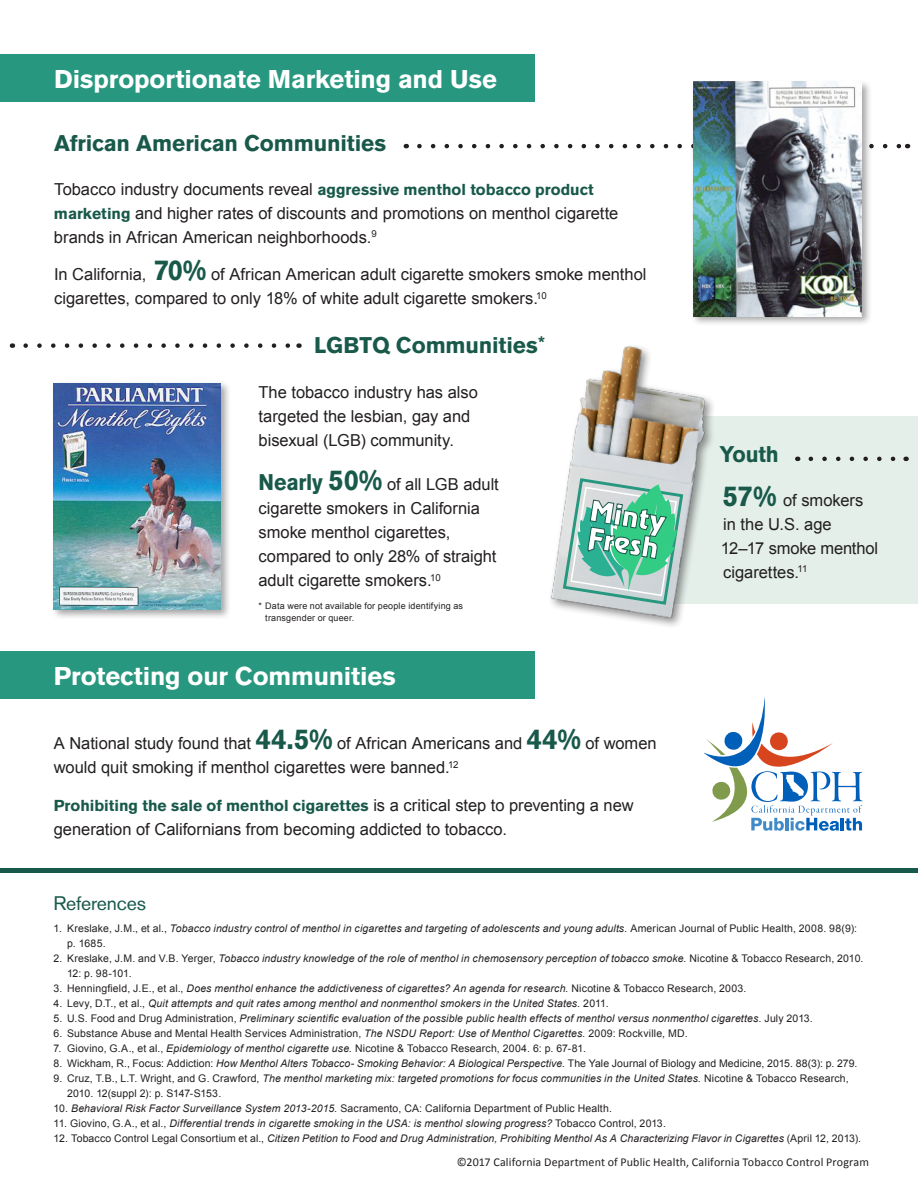
<style>
.page{position:relative;width:918px;height:1188px;background:#fff}
.page>*{position:absolute;margin:0;border:0;box-sizing:border-box;transform-origin:0 0}
.large_white_header{font:700 25.5px "Akzidenz Grotesk BE";letter-spacing:-.005em;color:#fff}
.text{font:700 22.5px "Akzidenz Grotesk BE";letter-spacing:-.005em;color:#18594a}
.text-2{font:700 22.5px "Akzidenz Grotesk BE";letter-spacing:-.005em;color:#18594a;scale:.95 1}
.text-3{font:19.5px "Akzidenz Grotesk BE";letter-spacing:-.01em;color:#18594a}
.text-4{font:16.5px/24px "Arial";color:#231f20}
.text-5{font:700 15.75px "Akzidenz Grotesk BE";color:#18594a}
.t1{font:12px "Calibri";letter-spacing:.01em;color:#231f20}
.References{font:italic 10.5px/15px "Arial";letter-spacing:.015em;color:#231f20}
.References-2{font:10.5px "Arial";letter-spacing:.015em;color:#231f20}
.References-3{font:10.5px/15px "Arial";letter-spacing:-.01em;color:#231f20}
.text-6{font:9px/12px "Arial";letter-spacing:.02em;color:#231f20}
.s1{font-family:"Arial";font-weight:400;font-size:16.5px;color:#231f20}
.s2{font-family:"Akzidenz Grotesk BE";font-weight:700;font-size:15.75px;color:#18594a}
.s3{font-family:"Akzidenz Grotesk BE";font-weight:700;font-size:28.5px;color:#18594a}
.s4{font-size:19.5px}
.s5{font-family:"Akzidenz Grotesk BE";font-weight:700;font-size:22.5px;color:#18594a}
.s6{font-style:normal}
.s7{font-style:italic}
</style>
<div class="page">
<hr style="left:0;top:868px;width:918px;height:4px;background:#18594a">
<div style="left:0;top:651px;width:535px;height:47px;background:#27987f"></div>
<div style="left:0;top:54px;width:535px;height:47px;background:#27987f"></div>
<div style="left:666px;top:417px;width:252px;height:187px;background:#e4efea"></div>
<svg style="left:419px;top:144px;width:481px;height:4px"></svg>
<svg style="left:811px;top:457px;width:85px;height:4px"></svg>
<svg style="left:26px;top:343px;width:264px;height:5px"></svg>
<div style="left:691px;top:79px;width:181px;height:248px;background:#231f20;opacity:.4"></div>
<img style="left:694px;top:82px;width:168px;height:234px">
<div style="left:51px;top:380px;width:180px;height:240px;background:#231f20;opacity:.4"></div>
<img style="left:54px;top:383px;width:167px;height:227px">
<img style="left:550px;top:346px;width:171px;height:280px">
<svg style="left:705px;top:697px;width:158px;height:134px"></svg>
<svg style="left:561px;top:476px;width:124px;height:130px;background:#96cbba"></svg>
<p class="large_white_header" style="left:54px;top:64px;width:444px">Disproportionate Marketing and Use</p>
<p class="text" style="left:54px;top:130px;width:334px">African American Communities</p>
<p class="text-5" style="left:54px;top:180px;width:541px"><span class="s1">Tobacco industry documents reveal</span> aggressive menthol tobacco product</p>
<p class="text-4" style="left:54px;top:201px;width:566px"><span class="s2">marketing</span> and higher rates of discounts and promotions on menthol cigarette brands in African American neighborhoods.<sup>9</sup></p>
<p class="text-4" style="left:54px;top:263px;width:594px">In California, <span class="s3">70%</span> of African American adult cigarette smokers smoke menthol cigarettes, compared to only 18% of white adult cigarette smokers.<sup>10</sup></p>
<p class="text" style="left:314px;top:332px;width:232px">LGBTQ Communities<span class="s4">*</span></p>
<p class="text-4" style="left:259px;top:380px;width:221px">The tobacco industry has also targeted the lesbian, gay and bisexual (LGB) community.</p>
<p class="text-4" style="left:259px;top:473px;width:242px"><span class="s5">Nearly</span> <span class="s3">50%</span> of all LGB adult cigarette smokers in California smoke menthol cigarettes, compared to only 28% of straight adult cigarette smokers.<sup>10</sup></p>
<p class="text-6" style="left:265px;top:600px;width:199px;text-indent:-7px">* Data were not available for people identifying as transgender or queer.</p>
<p class="large_white_header" style="left:54px;top:661px;width:344px">Protecting our Communities</p>
<p class="text-4" style="left:54px;top:732px;width:604px">A National study found that <span class="s3">44.5%</span> of African Americans and <span class="s3">44%</span> of women would quit smoking if menthol cigarettes were banned.<sup>12</sup></p>
<p class="text-5" style="left:54px;top:796px;width:581px">Prohibiting the sale of menthol cigarettes <span class="s1">is a critical step to preventing a new</span></p>
<p class="text-4" style="left:54px;top:817px;width:455px">generation of Californians from becoming addicted to tobacco.</p>
<p class="text-2" style="left:719px;top:441px;width:64px">Youth</p>
<p class="text-4" style="left:721px;top:488px;width:159px"><span class="s3">57%</span> of smokers in the U.S. age<br>12–17 smoke menthol cigarettes.<sup>11</sup></p>
<p class="text-3" style="left:54px;top:892px;width:94px">References</p>
<p class="References" style="left:67px;top:921px;width:792px;text-indent:-13px"><span class="s6">1. Kreslake, J.M., et al.,</span> Tobacco industry control of menthol in cigarettes and targeting of adolescents and young adults. <span class="s6">American Journal of Public Health, 2008. 98(9): p. 1685.</span></p>
<p class="References" style="left:67px;top:951px;width:798px;text-indent:-14px"><span class="s6">2. Kreslake, J.M. and V.B. Yerger,</span> Tobacco industry knowledge of the role of menthol in chemosensory perception of tobacco smoke. <span class="s6">Nicotine &amp; Tobacco Research, 2010.<br>12: p. 98-101.</span></p>
<p class="References" style="left:54px;top:981px;width:694px"><span class="s6">3. Henningfield, J.E., et al.,</span> Does menthol enhance the addictiveness of cigarettes? An agenda for research. <span class="s6">Nicotine &amp; Tobacco Research, 2003.</span></p>
<p class="References" style="left:54px;top:996px;width:557px"><span class="s6">4. Levy, D.T., et al.,</span> Quit attempts and quit rates among menthol and nonmenthol smokers in the United States. <span class="s6">2011.</span></p>
<p class="References" style="left:54px;top:1011px;width:761px"><span class="s6">5. U.S. Food and Drug Administration,</span> Preliminary scientific evaluation of the possible public health effects of menthol versus nonmenthol cigarettes. <span class="s6">July 2013.</span></p>
<p class="References-2" style="left:54px;top:1027px;width:636px">6. Substance Abuse and Mental Health Services Administration, <span class="s7">The NSDU Report: Use of Menthol Cigarettes.</span> 2009: Rockville, MD.</p>
<p class="References-2" style="left:54px;top:1042px;width:534px">7. Giovino, G.A., et al., <span class="s7">Epidemiology of menthol cigarette use.</span> Nicotine &amp; Tobacco Research, 2004. 6: p. 67-81.</p>
<p class="References-2" style="left:54px;top:1057px;width:805px">8. Wickham, R., Focus: Addiction: <span class="s7">How Menthol Alters Tobacco- Smoking Behavior: A Biological Perspective.</span> The Yale Journal of Biology and Medicine, 2015. 88(3): p. 279.</p>
<p class="References-3" style="left:67px;top:1071px;width:783px;text-indent:-14px">9. Cruz, T.B., L.T. Wright, and G. Crawford, <span class="s7">The menthol marketing mix: targeted promotions for focus communities in the United States.</span> Nicotine &amp; Tobacco Research,<br>2010. 12(suppl 2): p. S147-S153.</p>
<p class="References-2" style="left:54px;top:1102px;width:560px">10. <span class="s7">Behavioral Risk Factor Surveillance System 2013-2015.</span> Sacramento, CA: California Department of Public Health.</p>
<p class="References" style="left:54px;top:1116px;width:614px"><span class="s6">11. Giovino, G.A., et al.,</span> Differential trends in cigarette smoking in the USA: is menthol slowing progress? <span class="s6">Tobacco Control, 2013.</span></p>
<p class="References" style="left:54px;top:1131px;width:809px"><span class="s6">12. Tobacco Control Legal Consortium et al.,</span> Citizen Petition to Food and Drug Administration, Prohibiting Menthol As A Characterizing Flavor in Cigarettes <span class="s6">(April 12, 2013).</span></p>
<p class="t1" style="left:457px;top:1155px;width:414px">©2017 California Department of Public Health, California Tobacco Control Program</p>
</div>
